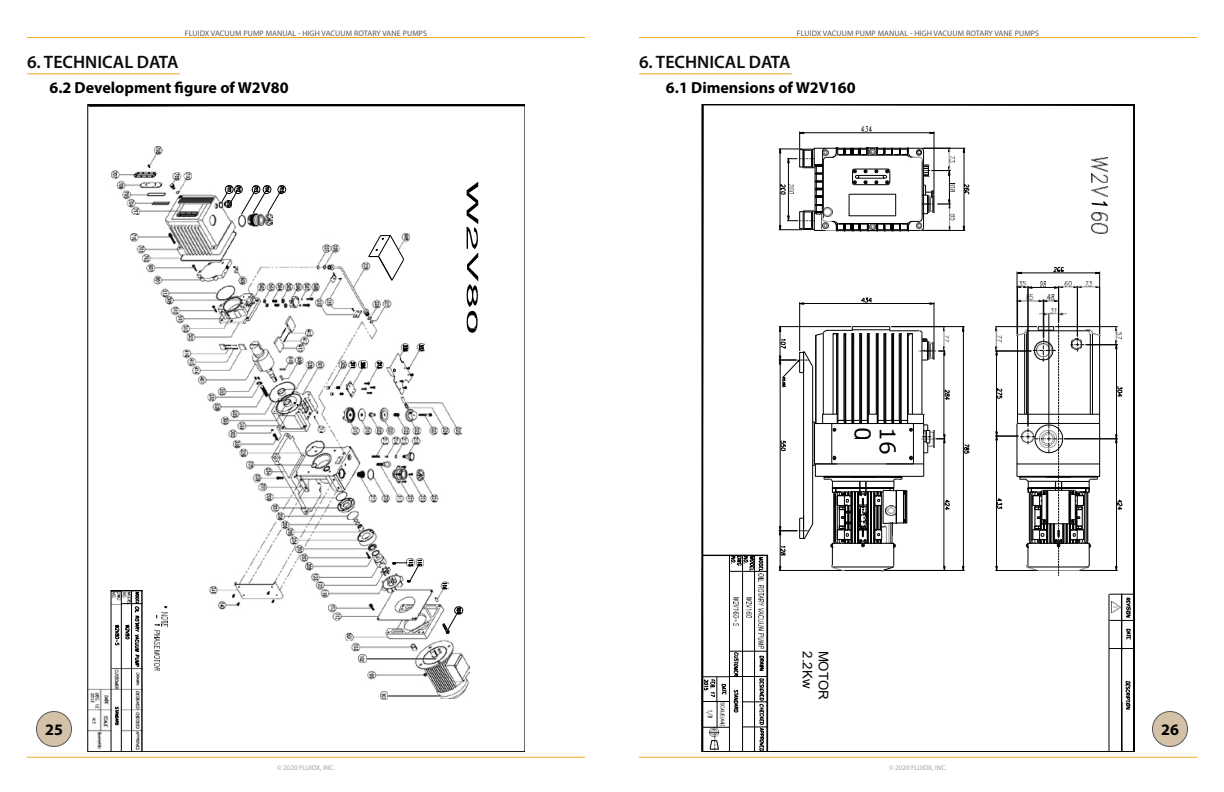
<style>
.page{position:relative;width:1224px;height:792px;background:#fff}
.page>*{position:absolute;margin:0;border:0;box-sizing:border-box;transform-origin:0 0}
.t1{font:21.6px "Verdana";color:#000}
.t2{font:600 18px "Myriad Pro";color:#0c0c0c}
.t3{font:700 16px "Myriad Pro";color:#000}
.t4{font:13.2px/16px "Arial";letter-spacing:.015em;color:#000}
.t5{font:8px "Myriad Pro";letter-spacing:.01em;color:#585858}
.t6{font:7px "Myriad Pro";color:#a3a2a2}
</style>
<div class="page">
<hr style="left:27px;top:757px;width:558px;height:1px;background:#f1a921">
<hr style="left:27px;top:37px;width:558px;height:1px;background:#f1a921">
<hr style="left:639px;top:757px;width:558px;height:1px;background:#f1a921">
<hr style="left:639px;top:37px;width:558px;height:1px;background:#f1a921">
<hr style="left:27px;top:73px;width:153px;height:1px;background:#f1a921">
<hr style="left:639px;top:73px;width:153px;height:1px;background:#f1a921">
<div style="left:36px;top:712px;width:36px;height:34px;background:#d3c2a8;border-radius:50%"></div>
<div style="left:36px;top:711px;width:36px;height:36px;border:1px solid #585858;border-radius:50%"></div>
<div style="left:1152px;top:712px;width:36px;height:34px;background:#d3c2a8;border-radius:50%"></div>
<div style="left:1152px;top:711px;width:36px;height:36px;border:1px solid #585858;border-radius:50%"></div>
<hr style="left:702px;top:752px;width:432px;height:1px;background:#000">
<svg style="left:702px;top:104px;width:432px;height:648px"></svg>
<div style="left:834px;top:436px;width:20px;height:18px;background:#fff"></div>
<div style="left:848px;top:440px;width:22px;height:15px;background:#fff"></div>
<div style="left:705px;top:559px;width:21px;height:97px;background:#fff"></div>
<img style="left:165px;top:194px;width:107px;height:39px">
<img style="left:180px;top:172px;width:11px;height:20px">
<img style="left:111px;top:147px;width:69px;height:68px">
<img style="left:334px;top:619px;width:106px;height:22px">
<img style="left:88px;top:668px;width:53px;height:81px">
<img style="left:131px;top:233px;width:331px;height:386px">
<svg style="left:392px;top:559px;width:32px;height:24px"></svg>
<svg style="left:442px;top:606px;width:22px;height:28px"></svg>
<svg style="left:442px;top:582px;width:8px;height:7px"></svg>
<svg style="left:467px;top:182px;width:11px;height:151px"></svg>
<svg style="left:380px;top:698px;width:8px;height:2px"></svg>
<img style="left:348px;top:634px;width:121px;height:64px">
<img style="left:247px;top:343px;width:178px;height:176px">
<svg style="left:350px;top:360px;width:17px;height:9px"></svg>
<hr style="left:111px;top:590px;width:1px;height:162px;background:#000">
<hr style="left:121px;top:590px;width:1px;height:162px;background:#000">
<hr style="left:131px;top:590px;width:1px;height:162px;background:#000">
<hr style="left:141px;top:590px;width:2px;height:162px;background:#000">
<hr style="left:111px;top:590px;width:32px;height:1px;background:#000">
<hr style="left:87px;top:104px;width:1px;height:648px;background:#000">
<hr style="left:525px;top:104px;width:1px;height:648px;background:#000">
<hr style="left:87px;top:751px;width:438px;height:1px;background:#000">
<svg style="left:87px;top:104px;width:438px;height:2px"></svg>
<svg style="left:110px;top:591px;width:33px;height:76px"></svg>
<img style="left:162px;top:613px;width:5px;height:14px">
<svg style="left:154px;top:615px;width:7px;height:11px"></svg>
<img style="left:154px;top:630px;width:5px;height:19px">
<img style="left:154px;top:651px;width:5px;height:19px">
<img style="left:407px;top:559px;width:16px;height:7px">
<svg style="left:221px;top:185px;width:65px;height:30px"></svg>
<div style="left:89px;top:587px;width:20px;height:96px;background:#fff"></div>
<p class="t5" style="left:185px;top:28px;width:244px">FLUIDX VACUUM PUMP MANUAL - HIGH VACUUM ROTARY VANE PUMPS</p>
<p class="t5" style="left:797px;top:28px;width:244px">FLUIDX VACUUM PUMP MANUAL - HIGH VACUUM ROTARY VANE PUMPS</p>
<h2 class="t2" style="left:27px;top:50px;width:153px">6. TECHNICAL DATA</h2>
<h2 class="t2" style="left:639px;top:50px;width:153px">6. TECHNICAL DATA</h2>
<h3 class="t3" style="left:50px;top:77px;width:241px">6.2 Development figure of W2V80</h3>
<h3 class="t3" style="left:666px;top:77px;width:191px">6.1 Dimensions of W2V160</h3>
<h1 class="t1" style="left:878px;top:427px;width:15px;rotate:90deg">0</h1>
<h1 class="t1" style="left:903px;top:427px;width:29px;rotate:90deg">16</h1>
<h3 class="t4" style="left:832px;top:651px;width:50px;rotate:90deg">MOTOR<br>2.2Kw</h3>
<h3 class="t3" style="left:45px;top:719px;width:19px">25</h3>
<h3 class="t3" style="left:1161px;top:719px;width:19px">26</h3>
<p class="t6" style="left:277px;top:764px;width:59px">© 2020 FLUIDX, INC.</p>
<p class="t6" style="left:889px;top:764px;width:59px">© 2020 FLUIDX, INC.</p>
</div>
